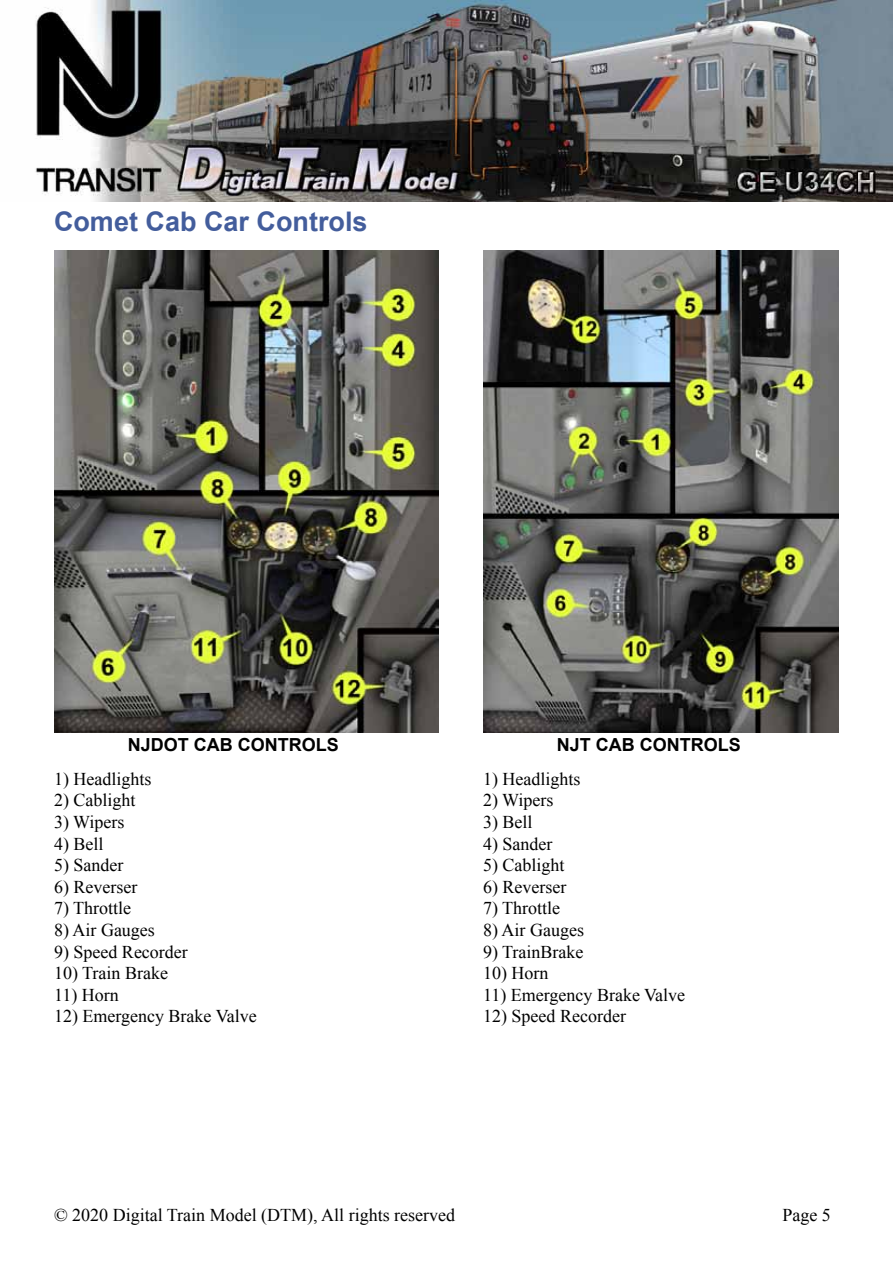
<style>
.page{position:relative;width:893px;height:1263px;background:#fff}
.page>*{position:absolute;margin:0;border:0;box-sizing:border-box;transform-origin:0 0}
.t1{font:700 27px "Arial";color:#435d9c}
.t2{font:18px "Times New Roman";color:#000}
.t3{font:700 18px "Arial";color:#000}
</style>
<div class="page">
<img style="left:35px;top:0;width:858px;height:201px">
<img style="left:54px;top:250px;width:385px;height:482px">
<img style="left:483px;top:250px;width:356px;height:482px">
<h1 class="t1" style="left:54px;top:204px;width:315px">Comet Cab Car Controls</h1>
<p class="t3" style="left:128px;top:733px;width:212px">NJDOT CAB CONTROLS</p>
<p class="t3" style="left:557px;top:733px;width:185px">NJT CAB CONTROLS</p>
<p class="t2" style="left:54px;top:767px;width:99px">1) Headlights</p>
<p class="t2" style="left:54px;top:788px;width:83px">2) Cablight</p>
<p class="t2" style="left:54px;top:810px;width:72px">3) Wipers</p>
<p class="t2" style="left:54px;top:831px;width:51px">4) Bell</p>
<p class="t2" style="left:54px;top:853px;width:71px">5) Sander</p>
<p class="t2" style="left:54px;top:875px;width:85px">6) Reverser</p>
<p class="t2" style="left:54px;top:896px;width:79px">7) Throttle</p>
<p class="t2" style="left:54px;top:918px;width:102px">8) Air Gauges</p>
<p class="t2" style="left:54px;top:939px;width:135px">9) Speed Recorder</p>
<p class="t2" style="left:54px;top:961px;width:116px">10) Train Brake</p>
<p class="t2" style="left:54px;top:983px;width:66px">11) Horn</p>
<p class="t2" style="left:54px;top:1004px;width:204px">12) Emergency Brake Valve</p>
<p class="t2" style="left:483px;top:767px;width:99px">1) Headlights</p>
<p class="t2" style="left:483px;top:788px;width:72px">2) Wipers</p>
<p class="t2" style="left:483px;top:810px;width:51px">3) Bell</p>
<p class="t2" style="left:483px;top:831px;width:71px">4) Sander</p>
<p class="t2" style="left:483px;top:853px;width:83px">5) Cablight</p>
<p class="t2" style="left:483px;top:875px;width:85px">6) Reverser</p>
<p class="t2" style="left:483px;top:896px;width:79px">7) Throttle</p>
<p class="t2" style="left:483px;top:918px;width:102px">8) Air Gauges</p>
<p class="t2" style="left:483px;top:939px;width:102px">9) TrainBrake</p>
<p class="t2" style="left:483px;top:961px;width:67px">10) Horn</p>
<p class="t2" style="left:483px;top:983px;width:204px">11) Emergency Brake Valve</p>
<p class="t2" style="left:483px;top:1004px;width:144px">12) Speed Recorder</p>
<p class="t2" style="left:54px;top:1203px;width:403px">© 2020 Digital Train Model (DTM), All rights reserved</p>
<p class="t2" style="left:782px;top:1203px;width:50px">Page 5</p>
</div>
